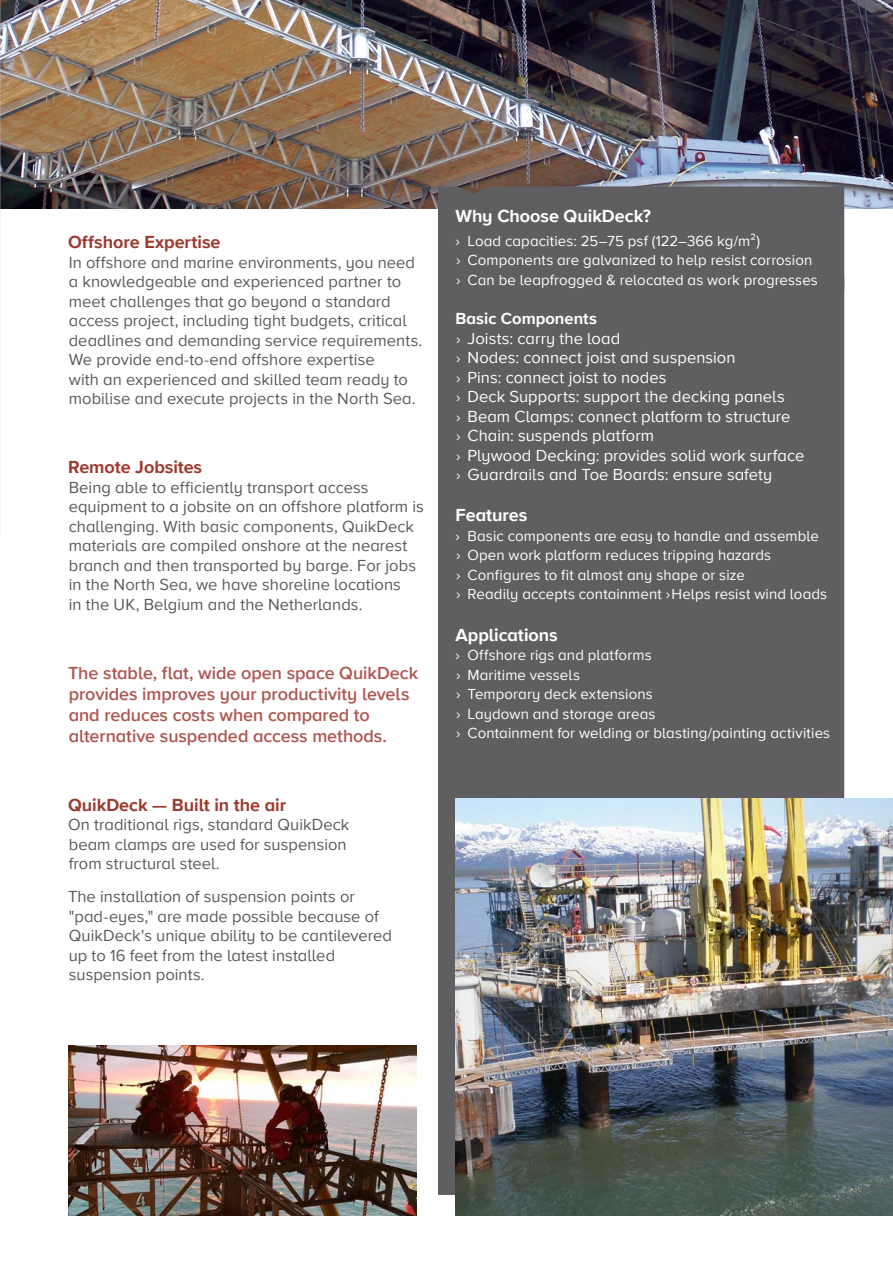
<style>
.page{position:relative;width:893px;height:1263px;background:#fff}
.page>*{position:absolute;margin:0;border:0;box-sizing:border-box;transform-origin:0 0}
.t1{font:600 18px/21px "Proxima Nova A";letter-spacing:-.005em;color:#ad554f}
.Sub-Paragraph_Header{font:700 18px "Proxima Nova A";letter-spacing:-.005em;color:#9c3a2e}
.Sub-Paragraph_Header-2{font:700 18px "Proxima Nova A";letter-spacing:-.005em;color:#fff}
.t2{font:16.5px/19.5px "Proxima Nova A";letter-spacing:.005em;color:#57585a}
.t3{font:16.5px/19.5px "Proxima Nova A";letter-spacing:.005em;color:#fff}
.t4{font:15px/19.5px "Proxima Nova A";letter-spacing:.01em;color:#fff}
.s1{font-weight:700}
.s2{font-size:15px}
</style>
<div class="page">
<div style="left:438px;top:291px;width:406px;height:904px;background:#5f5f62"></div>
<img style="left:1px;top:0;width:892px;height:208px">
<img style="left:0;top:0;width:1px;height:539px">
<hr style="left:0;top:468px;width:1px;height:71px;background:#f3f3f4">
<div style="left:438px;top:186px;width:406px;height:105px;background:#5f5f62"></div>
<img style="left:455px;top:799px;width:438px;height:416px">
<img style="left:68px;top:1045px;width:349px;height:170px">
<p class="Sub-Paragraph_Header" style="left:68px;top:229px;width:154px">Offshore Expertise</p>
<p class="t2" style="left:69px;top:252px;width:355px">In offshore and marine environments, you need a knowledgeable and experienced partner to meet challenges that go beyond a standard access project, including tight budgets, critical deadlines and demanding service requirements.<br>We provide end-to-end offshore expertise<br>with an experienced and skilled team ready to mobilise and execute projects in the North Sea.</p>
<p class="Sub-Paragraph_Header" style="left:68px;top:454px;width:136px">Remote Jobsites</p>
<p class="t2" style="left:69px;top:477px;width:357px">Being able to efficiently transport access equipment to a jobsite on an offshore platform is challenging. With basic components, QuikDeck materials are compiled onshore at the nearest branch and then transported by barge. For jobs in the North Sea, we have shoreline locations<br>in the UK, Belgium and the Netherlands.</p>
<p class="t1" style="left:68px;top:662px;width:352px">The stable, flat, wide open space QuikDeck provides improves your productivity levels and reduces costs when compared to alternative suspended access methods.</p>
<p class="Sub-Paragraph_Header" style="left:68px;top:791px;width:220px">QuikDeck — Built in the air</p>
<p class="t2" style="left:68px;top:814px;width:283px">On traditional rigs, standard QuikDeck beam clamps are used for suspension from structural steel.</p>
<p class="t2" style="left:68px;top:886px;width:325px">The installation of suspension points or "pad-eyes," are made possible because of QuikDeck's unique ability to be cantilevered up to 16 feet from the latest installed suspension points.</p>
<p class="Sub-Paragraph_Header-2" style="left:455px;top:202px;width:197px">Why Choose QuikDeck?</p>
<p class="t4" style="left:455px;top:230px;width:364px">› Load capacities: 25–75 psf (122–366 kg/m²)<br>› Components are galvanized to help resist corrosion › Can be leapfrogged &amp; relocated as work progresses</p>
<p class="t3" style="left:455px;top:308px;width:350px"><span class="s1">Basic Components<br></span><span class="s2">›</span> Joists: carry the load<br><span class="s2">›</span> Nodes: connect joist and suspension<br><span class="s2">›</span> Pins: connect joist to nodes<br><span class="s2">›</span> Deck Supports: support the decking panels<br><span class="s2">›</span> Beam Clamps: connect platform to structure<br><span class="s2">›</span> Chain: suspends platform<br><span class="s2">›</span> Plywood Decking: provides solid work surface <span class="s2">›</span> Guardrails and Toe Boards: ensure safety</p>
<p class="Sub-Paragraph_Header-2" style="left:455px;top:502px;width:73px">Features</p>
<p class="t4" style="left:455px;top:526px;width:373px">› Basic components are easy to handle and assemble<br>› Open work platform reduces tripping hazards<br>› Configures to fit almost any shape or size<br>› Readily accepts containment ›Helps resist wind loads</p>
<p class="Sub-Paragraph_Header-2" style="left:455px;top:621px;width:104px">Applications</p>
<p class="t4" style="left:455px;top:645px;width:376px">› Offshore rigs and platforms<br>› Maritime vessels<br>› Temporary deck extensions<br>› Laydown and storage areas<br>› Containment for welding or blasting/painting activities</p>
</div>
